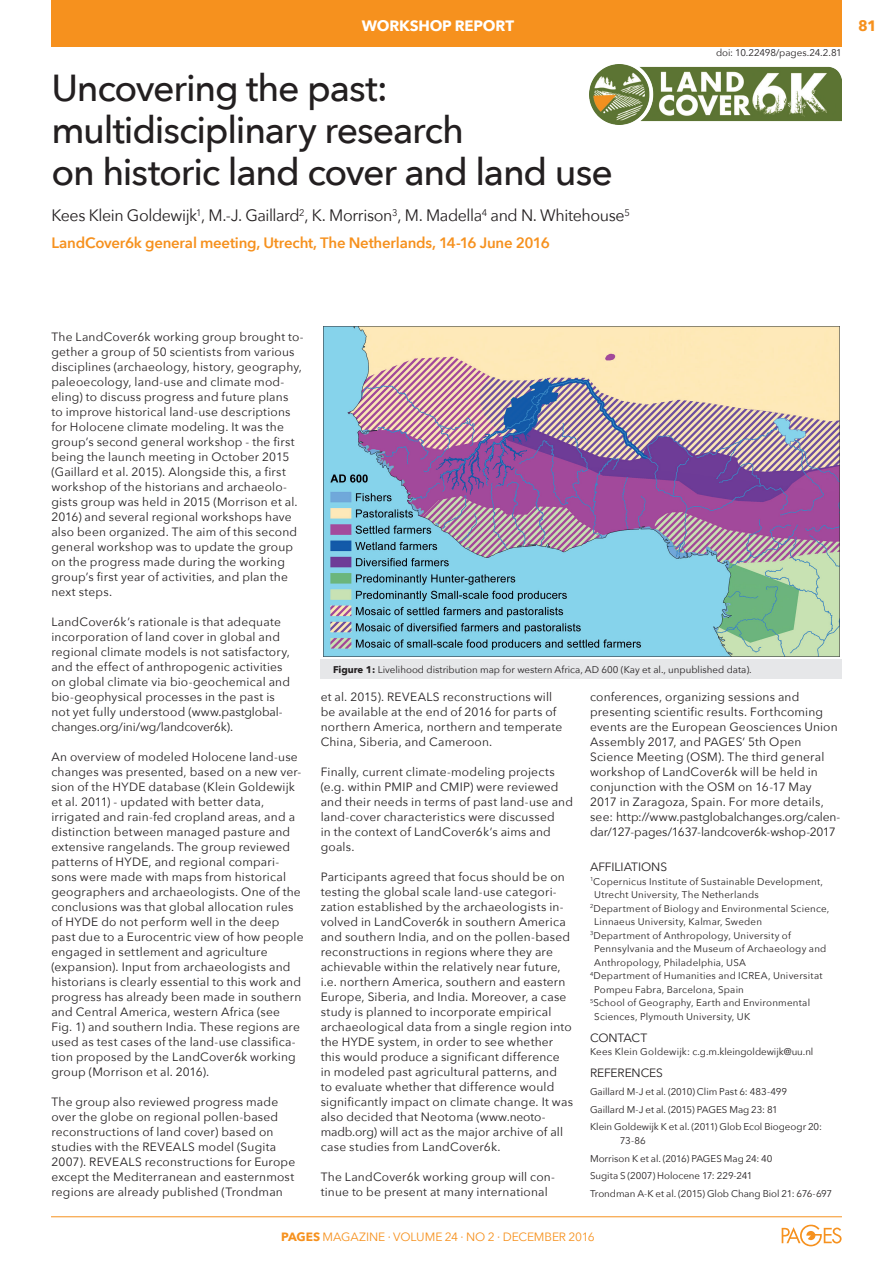
<style>
.page{position:relative;width:893px;height:1263px;background:#fff}
.page>*{position:absolute;margin:0;border:0;box-sizing:border-box;transform-origin:0 0}
.ARTICLE-Title{font:500 37.5px/42px "Avenir Next";letter-spacing:-.035em;color:#231f20}
.ARTICLE-Authors{font:16.5px "Avenir Next";letter-spacing:-.025em;color:#231f20}
.ARTICLE-Authors-2{font:600 15px "Avenir Next";letter-spacing:-.015em;color:#f6911e}
.t1{font:700 15px "Avenir Next";letter-spacing:-.015em;color:#fff}
.PAGE_NUMBER{font:700 15px "Avenir Next";color:#f6911e}
._3col-text{font:12px/15px "Avenir Next";letter-spacing:.015em;color:#231f20}
.t2{font:12px "Avenir Next";letter-spacing:-.01em;color:#f6911e}
.ARTICLE-INFO-Title{font:12px "Avenir Next";letter-spacing:-.005em;color:#231f20}
.ARTICLE-INFO-Authors{font:9.75px/13.5px "Avenir Next";letter-spacing:.02em;color:#231f20}
.ARTICLE-INFO-Referen{font:9.75px/13.5px "Avenir Next";letter-spacing:-.005em;color:#231f20}
.ARTICLE-Figure_Capti{font:9.75px "Avenir Next";color:#231f20}
.ARTICLE-INFO-General{font:9.75px "Avenir Next";letter-spacing:.005em;color:#231f20}
.DOI{font:9.75px "Avenir Next";letter-spacing:-.005em;color:#231f20}
.s1{font-weight:700}
</style>
<div class="page">
<hr style="left:51px;top:1216px;width:791px;height:1px;background:#f6911e">
<svg style="left:782px;top:1225px;width:60px;height:21px"></svg>
<div style="left:51px;top:0;width:791px;height:46px;background:#f6911e"></div>
<img style="left:590px;top:65px;width:252px;height:60px">
<div style="left:320px;top:659px;width:522px;height:20px;background:#e6e7e9"></div>
<img style="left:324px;top:326px;width:515px;height:330px">
<p class="t1" style="left:362px;top:12px;width:154px">WORKSHOP REPORT</p>
<p class="PAGE_NUMBER" style="left:858px;top:12px;width:20px">81</p>
<p class="ARTICLE-Title" style="left:51px;top:66px;width:563px">Uncovering the past: multidisciplinary research<br>on historic land cover and land use</p>
<p class="ARTICLE-Authors" style="left:51px;top:202px;width:580px">Kees Klein Goldewijk<sup>1</sup>, M.-J. Gaillard<sup>2</sup>, K. Morrison<sup>3</sup>, M. Madella<sup>4</sup> and N. Whitehouse<sup>5</sup></p>
<p class="ARTICLE-Authors-2" style="left:51px;top:230px;width:500px">LandCover6k general meeting, Utrecht, The Netherlands, 14-16 June 2016</p>
<p class="DOI" style="left:716px;top:45px;width:127px">doi: 10.22498/pages.24.2.81</p>
<p class="_3col-text" style="left:51px;top:329px;width:254px">The LandCover6k working group brought to&shy;gether a group of 50 scientists from various disciplines (archaeology, history, geography, paleoecology, land-use and climate mod&shy;eling) to discuss progress and future plans<br>to improve historical land-use descriptions for Holocene climate modeling. It was the group’s second general workshop - the first being the launch meeting in October 2015 (Gaillard et al. 2015). Alongside this, a first workshop of the historians and archaeolo&shy;gists group was held in 2015 (Morrison et al.<br>2016) and several regional workshops have also been organized. The aim of this second general workshop was to update the group on the progress made during the working group’s first year of activities, and plan the next steps.</p>
<p class="_3col-text" style="left:51px;top:614px;width:240px">LandCover6k’s rationale is that adequate incorporation of land cover in global and regional climate models is not satisfactory, and the effect of anthropogenic activities on global climate via bio-geochemical and bio-geophysical processes in the past is not yet fully understood (www.pastglobal&shy;changes.org/ini/wg/landcover6k).</p>
<p class="_3col-text" style="left:51px;top:749px;width:254px">An overview of modeled Holocene land-use changes was presented, based on a new ver&shy;sion of the HYDE database (Klein Goldewijk et al. 2011) - updated with better data, irrigated and rain-fed cropland areas, and a distinction between managed pasture and extensive rangelands. The group reviewed patterns of HYDE, and regional compari&shy;sons were made with maps from historical geographers and archaeologists. One of the conclusions was that global allocation rules of HYDE do not perform well in the deep past due to a Eurocentric view of how people engaged in settlement and agriculture (expansion). Input from archaeologists and historians is clearly essential to this work and progress has already been made in southern and Central America, western Africa (see Fig. 1) and southern India. These regions are used as test cases of the land-use classifica&shy;tion proposed by the LandCover6k working group (Morrison et al. 2016).</p>
<p class="_3col-text" style="left:51px;top:1094px;width:245px">The group also reviewed progress made over the globe on regional pollen-based reconstructions of land cover) based on studies with the REVEALS model (Sugita 2007). REVEALS reconstructions for Europe except the Mediterranean and easternmost regions are already published (Trondman</p>
<p class="ARTICLE-Figure_Capti" style="left:333px;top:661px;width:420px"><span class="s1">Figure 1:</span> Livelihood distribution map for western Africa, AD 600 (Kay et al., unpublished data).</p>
<p class="_3col-text" style="left:321px;top:689px;width:243px">et al. 2015). REVEALS reconstructions will be available at the end of 2016 for parts of northern America, northern and temperate China, Siberia, and Cameroon.</p>
<p class="_3col-text" style="left:321px;top:764px;width:254px">Finally, current climate-modeling projects (e.g. within PMIP and CMIP) were reviewed and their needs in terms of past land-use and land-cover characteristics were discussed<br>in the context of LandCover6k’s aims and goals.</p>
<p class="_3col-text" style="left:321px;top:869px;width:254px">Participants agreed that focus should be on testing the global scale land-use categori&shy;zation established by the archaeologists in&shy;volved in LandCover6k in southern America and southern India, and on the pollen-based reconstructions in regions where they are achievable within the relatively near future, i.e. northern America, southern and eastern Europe, Siberia, and India. Moreover, a case study is planned to incorporate empirical archaeological data from a single region into the HYDE system, in order to see whether this would produce a significant difference<br>in modeled past agricultural patterns, and<br>to evaluate whether that difference would significantly impact on climate change. It was also decided that Neotoma (www.neoto&shy;madb.org) will act as the major archive of all case studies from LandCover6k.</p>
<p class="_3col-text" style="left:321px;top:1169px;width:236px">The LandCover6k working group will con&shy;tinue to be present at many international</p>
<p class="_3col-text" style="left:590px;top:689px;width:252px">conferences, organizing sessions and presenting scientific results. Forthcoming events are the European Geosciences Union Assembly 2017, and PAGES’ 5th Open Science Meeting (OSM). The third general workshop of LandCover6k will be held in conjunction with the OSM on 16-17 May 2017 in Zaragoza, Spain. For more details, see: http://www.pastglobalchanges.org/calen&shy;dar/127-pages/1637-landcover6k-wshop-2017</p>
<p class="ARTICLE-INFO-Title" style="left:590px;top:857px;width:79px">AFFILIATIONS</p>
<p class="ARTICLE-INFO-Authors" style="left:594px;top:874px;width:230px;text-indent:-4px"><sup>1</sup>Copernicus Institute of Sustainable Development,<br>Utrecht University, The Netherlands</p>
<p class="ARTICLE-INFO-Authors" style="left:594px;top:901px;width:236px;text-indent:-4px"><sup>2</sup>Department of Biology and Environmental Science,<br>Linnaeus University, Kalmar, Sweden</p>
<p class="ARTICLE-INFO-Authors" style="left:594px;top:928px;width:234px;text-indent:-4px"><sup>3</sup>Department of Anthropology, University of<br>Pennsylvania and the Museum of Archaeology and<br>Anthropology, Philadelphia, USA</p>
<p class="ARTICLE-INFO-Authors" style="left:594px;top:968px;width:230px;text-indent:-4px"><sup>4</sup>Department of Humanities and ICREA, Universitat<br>Pompeu Fabra, Barcelona, Spain</p>
<p class="ARTICLE-INFO-Authors" style="left:594px;top:995px;width:217px;text-indent:-4px"><sup>5</sup>School of Geography, Earth and Environmental<br>Sciences, Plymouth University, UK</p>
<p class="ARTICLE-INFO-Title" style="left:590px;top:1027px;width:59px">CONTACT</p>
<p class="ARTICLE-INFO-General" style="left:590px;top:1043px;width:225px">Kees Klein Goldewijk: c.g.m.kleingoldewijk@uu.nl</p>
<p class="ARTICLE-INFO-Title" style="left:590px;top:1063px;width:75px">REFERENCES</p>
<p class="ARTICLE-INFO-Referen" style="left:590px;top:1084px;width:199px">Gaillard M-J et al. (2010) Clim Past 6: 483-499</p>
<p class="ARTICLE-INFO-Referen" style="left:590px;top:1102px;width:189px">Gaillard M-J et al. (2015) PAGES Mag 23: 81</p>
<p class="ARTICLE-INFO-Referen" style="left:620px;top:1120px;width:204px;text-indent:-30px">Klein Goldewijk K et al. (2011) Glob Ecol Biogeogr 20:<br>73-86</p>
<p class="ARTICLE-INFO-Referen" style="left:590px;top:1151px;width:184px">Morrison K et al. (2016) PAGES Mag 24: 40</p>
<p class="ARTICLE-INFO-Referen" style="left:590px;top:1169px;width:164px">Sugita S (2007) Holocene 17: 229-241</p>
<p class="ARTICLE-INFO-Referen" style="left:590px;top:1187px;width:244px">Trondman A-K et al. (2015) Glob Chang Biol 21: 676-697</p>
<p class="t2" style="left:281px;top:1227px;width:315px"><span class="s1">PAGES</span> MAGAZINE ∙ VOLUME 24 ∙ NO 2 ∙ Decem ber 2016</p>
</div>
